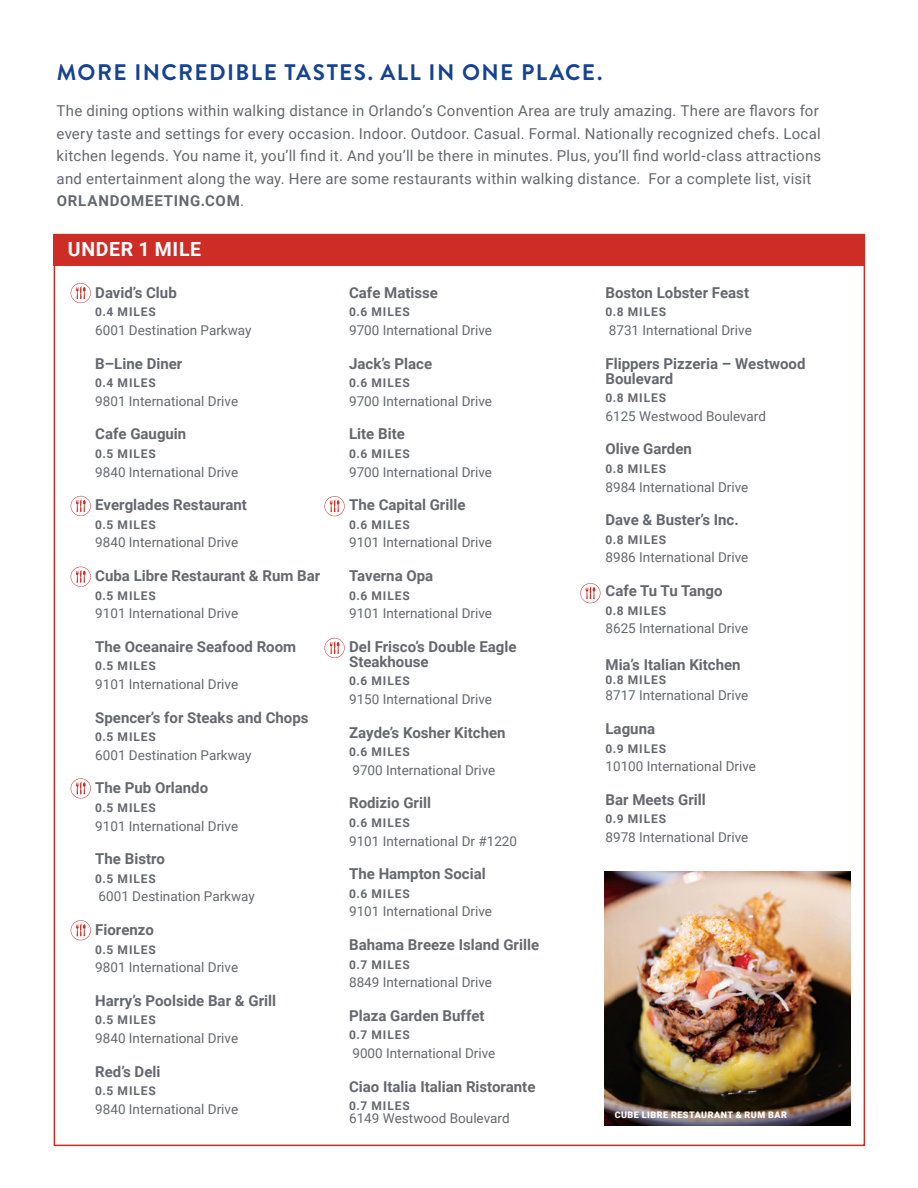
<style>
.page{position:relative;width:918px;height:1188px;background:#fff}
.page>*{position:absolute;margin:0;border:0;box-sizing:border-box;transform-origin:0 0}
.t1{font:700 22.5px "Brandon Grotesque";letter-spacing:.06em;color:#164391}
.t2{font:700 19.5px "Roboto";letter-spacing:.035em;color:#fff}
.t3{font:700 15px/15px "Roboto";color:#64686f}
.t4{font:15px/22.5px "Roboto";letter-spacing:.015em;color:#64686f}
.t5{font:13.5px "Roboto";color:#64686f}
.t6{font:700 12px "Roboto";letter-spacing:.075em;color:#64686f}
.t7{font:900 9px "Roboto";letter-spacing:.055em;color:#fff}
.s1{font-weight:700}
</style>
<div class="page">
<div style="left:54px;top:234px;width:810px;height:31px;background:#cd2d25"></div>
<img style="left:604px;top:871px;width:246px;height:195px">
<img style="left:604px;top:1066px;width:246px;height:60px">
<svg style="left:71px;top:496px;width:20px;height:20px"></svg>
<svg style="left:71px;top:283px;width:20px;height:20px"></svg>
<svg style="left:71px;top:566px;width:20px;height:21px"></svg>
<svg style="left:71px;top:778px;width:20px;height:21px"></svg>
<svg style="left:71px;top:920px;width:20px;height:21px"></svg>
<svg style="left:324px;top:496px;width:21px;height:20px"></svg>
<svg style="left:324px;top:638px;width:21px;height:20px"></svg>
<svg style="left:580px;top:583px;width:21px;height:20px"></svg>
<h1 class="t1" style="left:57px;top:57px;width:547px">MORE INCREDIBLE TASTES. ALL IN ONE PLACE.</h1>
<p class="t4" style="left:57px;top:99px;width:766px">The dining options within walking distance in Orlando’s Convention Area are truly amazing. There are flavors for every taste and settings for every occasion. Indoor. Outdoor. Casual. Formal. Nationally recognized chefs. Local kitchen legends. You name it, you’ll find it. And you’ll be there in minutes. Plus, you’ll find world-class attractions and entertainment along the way. Here are some restaurants within walking distance. For a complete list, visit <span class="s1">ORLANDOMEETING.COM</span>.</p>
<h2 class="t2" style="left:68px;top:235px;width:135px">UNDER 1 MILE</h2>
<p class="t3" style="left:95px;top:284px;width:83px">David’s Club</p>
<p class="t6" style="left:95px;top:304px;width:62px">0.4 MILES</p>
<p class="t5" style="left:95px;top:321px;width:158px">6001 Destination Parkway</p>
<p class="t3" style="left:95px;top:355px;width:89px">B–Line Diner</p>
<p class="t6" style="left:95px;top:374px;width:62px">0.4 MILES</p>
<p class="t5" style="left:95px;top:391px;width:144px">9801 International Drive</p>
<p class="t3" style="left:95px;top:426px;width:93px">Cafe Gauguin</p>
<p class="t6" style="left:95px;top:445px;width:62px">0.5 MILES</p>
<p class="t5" style="left:95px;top:462px;width:144px">9840 International Drive</p>
<p class="t3" style="left:95px;top:497px;width:153px">Everglades Restaurant</p>
<p class="t6" style="left:95px;top:516px;width:62px">0.5 MILES</p>
<p class="t5" style="left:95px;top:533px;width:144px">9840 International Drive</p>
<p class="t3" style="left:95px;top:568px;width:227px">Cuba Libre Restaurant &amp; Rum Bar</p>
<p class="t6" style="left:95px;top:587px;width:62px">0.5 MILES</p>
<p class="t5" style="left:95px;top:604px;width:144px">9101 International Drive</p>
<p class="t3" style="left:95px;top:638px;width:202px">The Oceanaire Seafood Room</p>
<p class="t6" style="left:95px;top:658px;width:62px">0.5 MILES</p>
<p class="t5" style="left:95px;top:675px;width:144px">9101 International Drive</p>
<p class="t3" style="left:95px;top:709px;width:215px">Spencer’s for Steaks and Chops</p>
<p class="t6" style="left:95px;top:728px;width:62px">0.5 MILES</p>
<p class="t5" style="left:95px;top:745px;width:158px">6001 Destination Parkway</p>
<p class="t3" style="left:95px;top:780px;width:114px">The Pub Orlando</p>
<p class="t6" style="left:95px;top:799px;width:62px">0.5 MILES</p>
<p class="t5" style="left:95px;top:816px;width:144px">9101 International Drive</p>
<p class="t3" style="left:95px;top:851px;width:71px">The Bistro</p>
<p class="t6" style="left:95px;top:870px;width:62px">0.5 MILES</p>
<p class="t5" style="left:99px;top:887px;width:158px">6001 Destination Parkway</p>
<p class="t3" style="left:95px;top:922px;width:60px">Fiorenzo</p>
<p class="t6" style="left:95px;top:941px;width:62px">0.5 MILES</p>
<p class="t5" style="left:95px;top:958px;width:144px">9801 International Drive</p>
<p class="t3" style="left:95px;top:992px;width:182px">Harry’s Poolside Bar &amp; Grill</p>
<p class="t6" style="left:95px;top:1012px;width:62px">0.5 MILES</p>
<p class="t5" style="left:95px;top:1029px;width:144px">9840 International Drive</p>
<p class="t3" style="left:95px;top:1063px;width:67px">Red’s Deli</p>
<p class="t6" style="left:95px;top:1082px;width:62px">0.5 MILES</p>
<p class="t5" style="left:95px;top:1099px;width:144px">9840 International Drive</p>
<p class="t3" style="left:349px;top:284px;width:90px">Cafe Matisse</p>
<p class="t6" style="left:349px;top:304px;width:62px">0.6 MILES</p>
<p class="t5" style="left:349px;top:321px;width:144px">9700 International Drive</p>
<p class="t3" style="left:349px;top:355px;width:85px">Jack’s Place</p>
<p class="t6" style="left:349px;top:374px;width:62px">0.6 MILES</p>
<p class="t5" style="left:349px;top:391px;width:144px">9700 International Drive</p>
<p class="t3" style="left:349px;top:426px;width:57px">Lite Bite</p>
<p class="t6" style="left:349px;top:445px;width:62px">0.6 MILES</p>
<p class="t5" style="left:349px;top:462px;width:144px">9700 International Drive</p>
<p class="t3" style="left:349px;top:497px;width:118px">The Capital Grille</p>
<p class="t6" style="left:349px;top:516px;width:62px">0.6 MILES</p>
<p class="t5" style="left:349px;top:533px;width:144px">9101 International Drive</p>
<p class="t3" style="left:349px;top:568px;width:86px">Taverna Opa</p>
<p class="t6" style="left:349px;top:587px;width:62px">0.6 MILES</p>
<p class="t5" style="left:349px;top:604px;width:144px">9101 International Drive</p>
<p class="t3" style="left:349px;top:638px;width:169px">Del Frisco’s Double Eagle<br>Steakhouse</p>
<p class="t6" style="left:349px;top:673px;width:62px">0.6 MILES</p>
<p class="t5" style="left:349px;top:690px;width:144px">9150 International Drive</p>
<p class="t3" style="left:349px;top:724px;width:158px">Zayde’s Kosher Kitchen</p>
<p class="t6" style="left:349px;top:743px;width:62px">0.6 MILES</p>
<p class="t5" style="left:352px;top:760px;width:144px">9700 International Drive</p>
<p class="t3" style="left:349px;top:795px;width:83px">Rodizio Grill</p>
<p class="t6" style="left:349px;top:814px;width:62px">0.6 MILES</p>
<p class="t5" style="left:349px;top:831px;width:169px">9101 International Dr #1220</p>
<p class="t3" style="left:349px;top:866px;width:138px">The Hampton Social</p>
<p class="t6" style="left:349px;top:885px;width:62px">0.6 MILES</p>
<p class="t5" style="left:349px;top:902px;width:144px">9101 International Drive</p>
<p class="t3" style="left:349px;top:937px;width:191px">Bahama Breeze Island Grille</p>
<p class="t6" style="left:349px;top:956px;width:62px">0.7 MILES</p>
<p class="t5" style="left:349px;top:973px;width:144px">8849 International Drive</p>
<p class="t3" style="left:349px;top:1007px;width:137px">Plaza Garden Buffet</p>
<p class="t6" style="left:349px;top:1027px;width:62px">0.7 MILES</p>
<p class="t5" style="left:352px;top:1044px;width:144px">9000 International Drive</p>
<p class="t3" style="left:349px;top:1078px;width:188px">Ciao Italia Italian Ristorante</p>
<p class="t6" style="left:349px;top:1097px;width:62px">0.7 MILES</p>
<p class="t5" style="left:349px;top:1109px;width:162px">6149 Westwood Boulevard</p>
<p class="t3" style="left:606px;top:284px;width:145px">Boston Lobster Feast</p>
<p class="t6" style="left:606px;top:304px;width:62px">0.8 MILES</p>
<p class="t5" style="left:609px;top:321px;width:144px">8731 International Drive</p>
<p class="t3" style="left:606px;top:355px;width:202px">Flippers Pizzeria – Westwood<br>Boulevard</p>
<p class="t6" style="left:606px;top:389px;width:62px">0.8 MILES</p>
<p class="t5" style="left:606px;top:406px;width:162px">6125 Westwood Boulevard</p>
<p class="t3" style="left:606px;top:441px;width:88px">Olive Garden</p>
<p class="t6" style="left:606px;top:460px;width:62px">0.8 MILES</p>
<p class="t5" style="left:606px;top:477px;width:144px">8984 International Drive</p>
<p class="t3" style="left:606px;top:512px;width:135px">Dave &amp; Buster’s Inc.</p>
<p class="t6" style="left:606px;top:531px;width:62px">0.8 MILES</p>
<p class="t5" style="left:606px;top:548px;width:144px">8986 International Drive</p>
<p class="t3" style="left:606px;top:583px;width:119px">Cafe Tu Tu Tango</p>
<p class="t6" style="left:606px;top:602px;width:62px">0.8 MILES</p>
<p class="t5" style="left:606px;top:619px;width:144px">8625 International Drive</p>
<p class="t3" style="left:606px;top:656px;width:137px">Mia’s Italian Kitchen</p>
<p class="t6" style="left:606px;top:671px;width:62px">0.8 MILES</p>
<p class="t5" style="left:606px;top:686px;width:144px">8717 International Drive</p>
<p class="t3" style="left:606px;top:721px;width:51px">Laguna</p>
<p class="t6" style="left:606px;top:740px;width:62px">0.9 MILES</p>
<p class="t5" style="left:606px;top:757px;width:152px">10100 International Drive</p>
<p class="t3" style="left:606px;top:791px;width:102px">Bar Meets Grill</p>
<p class="t6" style="left:606px;top:811px;width:62px">0.9 MILES</p>
<p class="t5" style="left:606px;top:828px;width:144px">8978 International Drive</p>
<p class="t7" style="left:615px;top:1109px;width:174px">CUBE LIBRE RESTAURANT &amp; RUM BAR</p>
</div>
